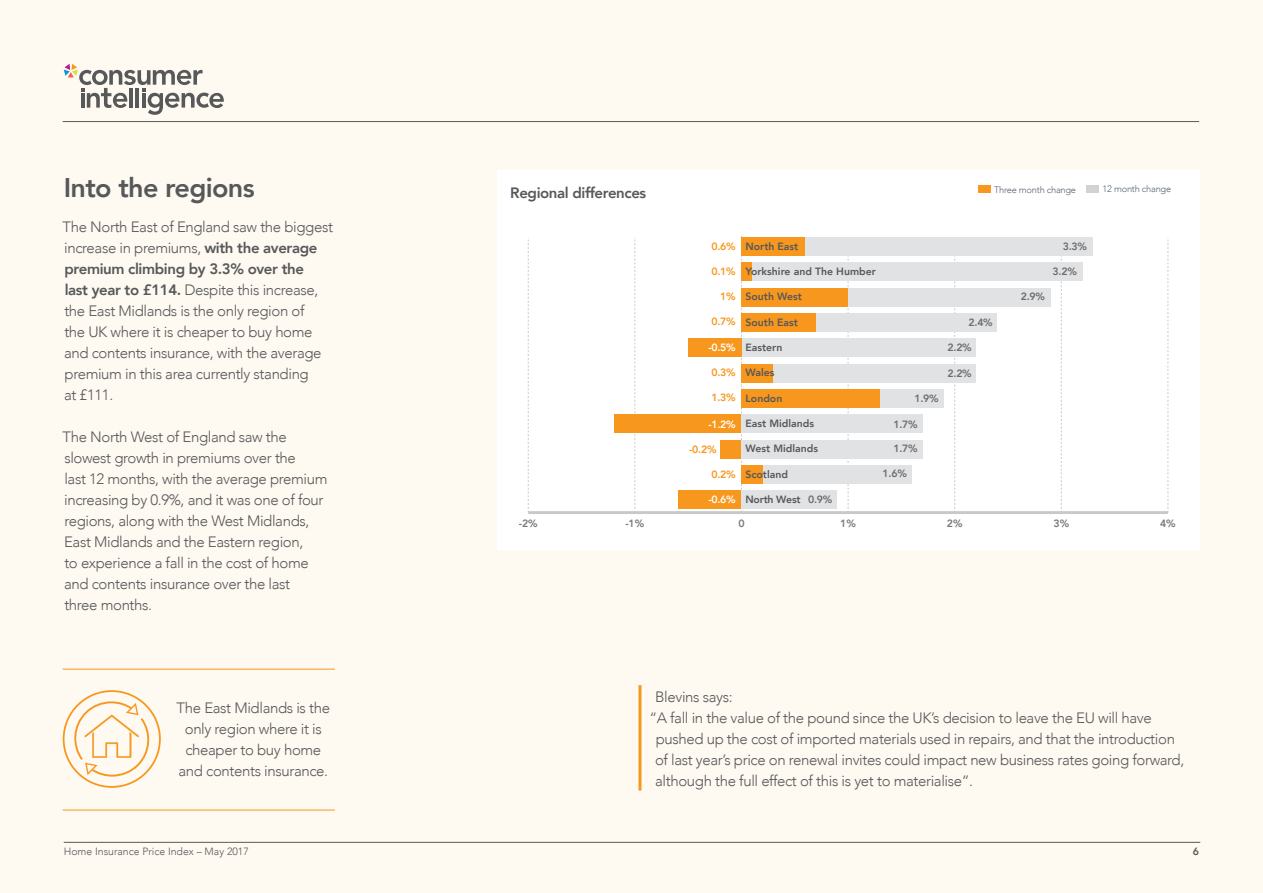
<style>
.page{position:relative;width:1263px;height:893px;background:#fef9f1}
.page>*{position:absolute;margin:0;border:0;box-sizing:border-box;transform-origin:0 0}
.t1{font:800 27px "Avenir";letter-spacing:-.025em;color:#57585a}
.t2{font:300 15px/21px "Avenir";letter-spacing:-.025em;color:#57585a}
.t3{font:800 15px "Avenir";letter-spacing:-.025em;color:#57585a}
.t4{font:800 10.5px "Avenir";color:#57585a}
.t5{font:800 10.5px "Avenir";color:#6c6d70}
.t6{font:300 10.5px "Avenir";color:#58595b}
.t7{font:800 10.5px "Avenir";color:#f7971d}
.t8{font:800 10.5px "Avenir";color:#76787b}
.t9{font:800 10.5px "Avenir";color:#fff}
.t10{font:800 10.5px "Avenir";letter-spacing:-.02em;color:#57585a}
.t11{font:800 10.5px "Avenir";color:#58595b}
.t12{font:300 9.3px "Avenir";letter-spacing:-.025em;color:#5b6670}
.s1{font-weight:800}
.s2{color:#f7971d}
</style>
<div class="page">
<div style="left:497px;top:170px;width:702px;height:379px;background:#fff"></div>
<hr style="left:528px;top:511px;width:640px;height:3px;background:#c7c8ca">
<svg style="left:528px;top:239px;width:1px;height:272px"></svg>
<svg style="left:635px;top:239px;width:1px;height:270px"></svg>
<svg style="left:848px;top:256px;width:1px;height:255px"></svg>
<svg style="left:954px;top:256px;width:1px;height:255px"></svg>
<svg style="left:1061px;top:256px;width:1px;height:255px"></svg>
<svg style="left:1168px;top:239px;width:1px;height:274px"></svg>
<svg style="left:741px;top:235px;width:1px;height:276px"></svg>
<div style="left:613px;top:415px;width:128px;height:18px;background:#f7971d"></div>
<div style="left:720px;top:440px;width:21px;height:18px;background:#f7971d"></div>
<div style="left:677px;top:491px;width:64px;height:18px;background:#f7971d"></div>
<div style="left:741px;top:237px;width:352px;height:19px;background:#e1e2e4"></div>
<div style="left:741px;top:263px;width:342px;height:18px;background:#e1e2e4"></div>
<div style="left:741px;top:288px;width:310px;height:18px;background:#e1e2e4"></div>
<div style="left:741px;top:313px;width:256px;height:19px;background:#e1e2e4"></div>
<div style="left:741px;top:339px;width:235px;height:18px;background:#e1e2e4"></div>
<div style="left:741px;top:364px;width:235px;height:18px;background:#e1e2e4"></div>
<div style="left:741px;top:389px;width:203px;height:19px;background:#e1e2e4"></div>
<div style="left:741px;top:415px;width:182px;height:18px;background:#e1e2e4"></div>
<div style="left:741px;top:440px;width:182px;height:18px;background:#e1e2e4"></div>
<div style="left:741px;top:465px;width:171px;height:19px;background:#e1e2e4"></div>
<div style="left:741px;top:491px;width:96px;height:18px;background:#e1e2e4"></div>
<div style="left:741px;top:237px;width:64px;height:19px;background:#f7971d"></div>
<div style="left:741px;top:263px;width:11px;height:18px;background:#f7971d"></div>
<div style="left:741px;top:288px;width:107px;height:18px;background:#f7971d"></div>
<div style="left:741px;top:313px;width:75px;height:19px;background:#f7971d"></div>
<div style="left:688px;top:339px;width:53px;height:18px;background:#f7971d"></div>
<div style="left:741px;top:364px;width:32px;height:18px;background:#f7971d"></div>
<div style="left:741px;top:389px;width:139px;height:19px;background:#f7971d"></div>
<div style="left:741px;top:465px;width:22px;height:19px;background:#f7971d"></div>
<div style="left:1086px;top:185px;width:13px;height:8px;background:#d1d2d4"></div>
<div style="left:978px;top:185px;width:13px;height:8px;background:#f7971d"></div>
<hr style="left:638px;top:685px;width:3px;height:105px;background:#f7971d">
<hr style="left:63px;top:669px;width:272px;height:1px;background:#f7971d">
<hr style="left:63px;top:810px;width:272px;height:1px;background:#f7971d">
<svg style="left:63px;top:690px;width:98px;height:98px"></svg>
<hr style="left:63px;top:121px;width:1136px;height:1px;background:#58595b">
<hr style="left:64px;top:842px;width:1136px;height:1px;background:#58595b">
<svg style="left:64px;top:64px;width:160px;height:51px"></svg>
<p class="t1" style="left:64px;top:167px;width:192px">Into the regions</p>
<p class="t2" style="left:63px;top:216px;width:272px">The North East of England saw the biggest increase in premiums, <span class="s1">with the average premium climbing by 3.3% over the<br>last year to £114.</span> Despite this increase, the East Midlands is the only region of<br>the UK where it is cheaper to buy home and contents insurance, with the average premium in this area currently standing<br>at £111.</p>
<p class="t2" style="left:63px;top:426px;width:266px">The North West of England saw the slowest growth in premiums over the<br>last 12 months, with the average premium increasing by 0.9%, and it was one of four regions, along with the West Midlands, East Midlands and the Eastern region,<br>to experience a fall in the cost of home and contents insurance over the last<br>three months.</p>
<p class="t2" style="left:177px;top:697px;width:155px;text-align:center">The East Midlands is the only region where it is cheaper to buy home and contents insurance.</p>
<p class="t3" style="left:510px;top:181px;width:137px">Regional differences</p>
<p class="t12" style="left:994px;top:184px;width:83px">Three month change</p>
<p class="t12" style="left:1102px;top:183px;width:70px">12 month change</p>
<p class="t4" style="left:711px;top:238px;width:88px"><span class="s2">0.6%</span> North East</p>
<p class="t5" style="left:1063px;top:238px;width:26px">3.3%</p>
<p class="t7" style="left:711px;top:263px;width:26px">0.1%</p>
<p class="t7" style="left:720px;top:288px;width:17px">1%</p>
<p class="t7" style="left:711px;top:313px;width:26px">0.7%</p>
<p class="t4" style="left:745px;top:263px;width:132px">Yorkshire and The Humber</p>
<p class="t5" style="left:1052px;top:263px;width:26px">3.2%</p>
<p class="t4" style="left:745px;top:288px;width:58px">South West</p>
<p class="t5" style="left:1021px;top:289px;width:26px">2.9%</p>
<p class="t4" style="left:745px;top:314px;width:54px">South East</p>
<p class="t5" style="left:968px;top:314px;width:26px">2.4%</p>
<p class="t5" style="left:947px;top:339px;width:26px">2.2%</p>
<p class="t5" style="left:947px;top:365px;width:26px">2.2%</p>
<p class="t9" style="left:708px;top:339px;width:29px">-0.5%</p>
<p class="t4" style="left:745px;top:339px;width:39px">Eastern</p>
<p class="t7" style="left:711px;top:364px;width:26px">0.3%</p>
<p class="t7" style="left:711px;top:389px;width:26px">1.3%</p>
<p class="t4" style="left:745px;top:364px;width:30px">Wales</p>
<p class="t4" style="left:745px;top:390px;width:38px">London</p>
<p class="t5" style="left:914px;top:390px;width:26px">1.9%</p>
<p class="t5" style="left:893px;top:416px;width:26px">1.7%</p>
<p class="t5" style="left:893px;top:440px;width:26px">1.7%</p>
<p class="t5" style="left:883px;top:465px;width:26px">1.6%</p>
<p class="t4" style="left:745px;top:415px;width:70px">East Midlands</p>
<p class="t9" style="left:708px;top:416px;width:29px">-1.2%</p>
<p class="t4" style="left:745px;top:440px;width:74px">West Midlands</p>
<p class="t7" style="left:689px;top:441px;width:29px">-0.2%</p>
<p class="t4" style="left:745px;top:466px;width:44px">Scotland</p>
<p class="t7" style="left:711px;top:466px;width:26px">0.2%</p>
<p class="t9" style="left:708px;top:492px;width:29px">-0.6%</p>
<p class="t10" style="left:745px;top:491px;width:57px">North West</p>
<p class="t5" style="left:808px;top:492px;width:26px">0.9%</p>
<p class="t8" style="left:519px;top:515px;width:21px">-2%</p>
<p class="t8" style="left:625px;top:515px;width:21px">-1%</p>
<p class="t8" style="left:738px;top:515px;width:8px">0</p>
<p class="t8" style="left:840px;top:515px;width:17px">1%</p>
<p class="t8" style="left:947px;top:515px;width:17px">2%</p>
<p class="t8" style="left:1053px;top:515px;width:17px">3%</p>
<p class="t8" style="left:1160px;top:515px;width:17px">4%</p>
<p class="t2" style="left:655px;top:687px;width:79px">Blevins says:</p>
<p class="t2" style="left:649px;top:708px;width:504px">“A fall in the value of the pound since the UK’s decision to leave the EU will have</p>
<p class="t2" style="left:656px;top:729px;width:521px">pushed up the cost of imported materials used in repairs, and that the introduction</p>
<p class="t2" style="left:655px;top:750px;width:531px">of last year’s price on renewal invites could impact new business rates going forward,</p>
<p class="t2" style="left:655px;top:771px;width:319px">although the full effect of this is yet to materialise”.</p>
<p class="t6" style="left:64px;top:845px;width:187px">Home Insurance Price Index – May 2017</p>
<p class="t11" style="left:1193px;top:843px;width:8px">6</p>
</div>
